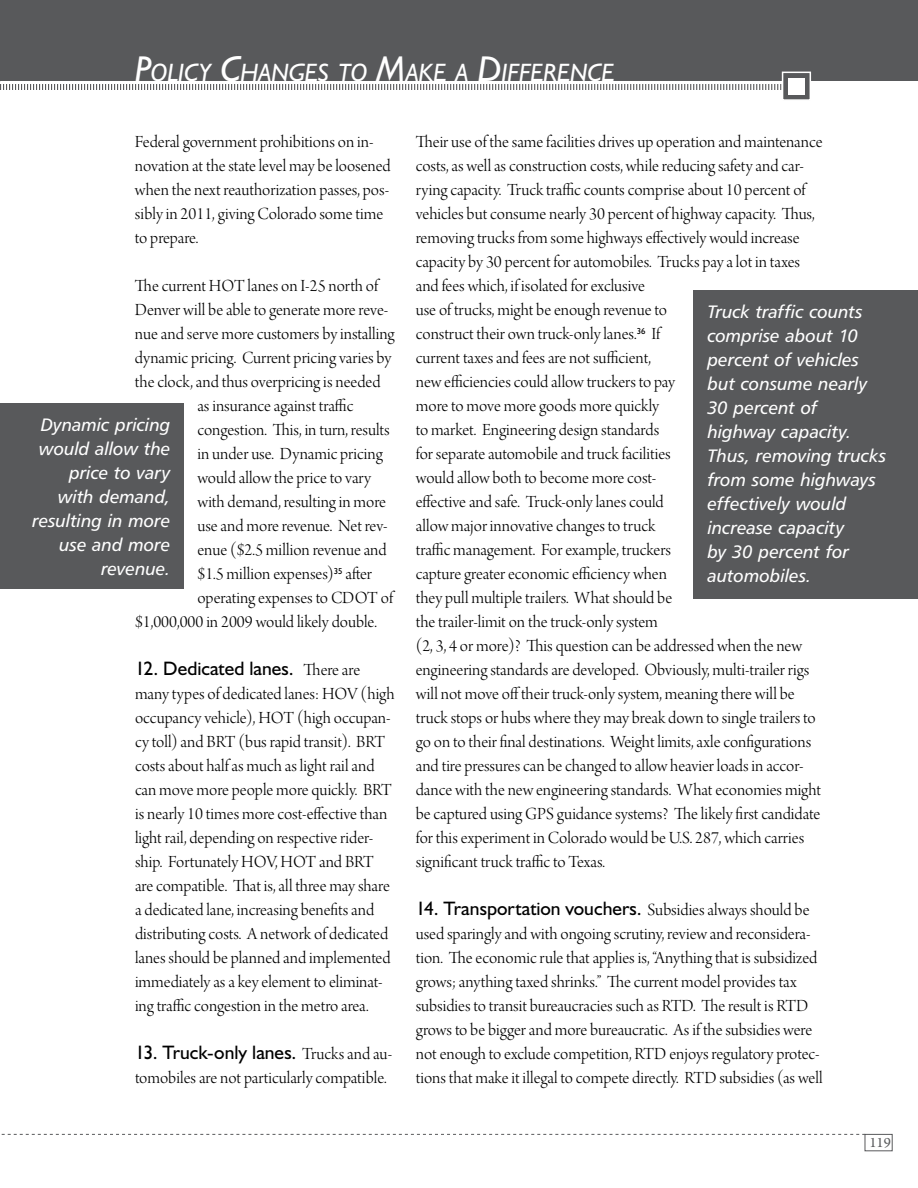
<style>
.page{position:relative;width:918px;height:1188px;background:#fff}
.page>*{position:absolute;margin:0;border:0;box-sizing:border-box;transform-origin:0 0}
.t1{font:italic 25.2px "Humanist 521 BT";letter-spacing:-.005em;color:#fff}
.t2{font:19.5px "Humanist 521 BT";color:#000}
.t3{font:18px/24px "Arno Pro Light Display";color:#000}
.t4{font:18px/24px "Humanist 777 BT Italic B";letter-spacing:-.005em;color:#fff;text-align:right}
.t5{font:15px "Arno Pro";color:#58595b}
.s1{font-size:36px}
.s2{font-family:"Arno Pro Light Display";font-size:18px}
</style>
<div class="page">
<div style="left:0;top:0;width:918px;height:81px;background:#58595b"></div>
<svg style="left:0;top:84px;width:782px;height:6px"></svg>
<div style="left:782px;top:72px;width:29px;height:29px;background:#58595b;border:2px solid #fff"></div>
<div style="left:788px;top:78px;width:16px;height:16px;background:#fff"></div>
<svg style="left:1px;top:1134px;width:864px;height:1px"></svg>
<div style="left:865px;top:1134px;width:28px;height:17px;border:1px solid #58595b"></div>
<div style="left:0;top:404px;width:184px;height:185px;background:#58595b"></div>
<div style="left:694px;top:290px;width:224px;height:309px;background:#58595b"></div>
<h1 class="t1" style="left:135px;top:57px;width:481px"><span class="s1">P</span>OLICY <span class="s1">C</span>HANGES TO <span class="s1">M</span>AKE A <span class="s1">D</span>IFFERENCE</h1>
<p class="t3" style="left:135px;top:131px;width:257px">Federal government prohibitions on in&shy;novation at the state level may be loosened when the next reauthorization passes, pos&shy;sibly in 2011, giving Colorado some time to prepare.</p>
<p class="t3" style="left:135px;top:275px;width:245px">The current HOT lanes on I-25 north of</p>
<p class="t3" style="left:135px;top:299px;width:255px">Denver will be able to generate more reve-</p>
<p class="t3" style="left:135px;top:323px;width:261px">nue and serve more customers by installing</p>
<p class="t3" style="left:135px;top:347px;width:258px">dynamic pricing. Current pricing varies by</p>
<p class="t3" style="left:135px;top:371px;width:247px">the clock, and thus overpricing is needed</p>
<p class="t3" style="left:197px;top:395px;width:157px">as insurance against traffic</p>
<p class="t3" style="left:197px;top:419px;width:194px">congestion. This, in turn, results</p>
<p class="t3" style="left:197px;top:443px;width:187px">in under use. Dynamic pricing</p>
<p class="t3" style="left:197px;top:467px;width:175px">would allow the price to vary</p>
<p class="t3" style="left:197px;top:491px;width:190px">with demand, resulting in more</p>
<p class="t3" style="left:197px;top:515px;width:192px">use and more revenue. Net rev-</p>
<p class="t3" style="left:197px;top:539px;width:191px">enue ($2.5 million revenue and</p>
<p class="t3" style="left:197px;top:563px;width:176px">$1.5 million expenses)<sup>35</sup> after</p>
<p class="t3" style="left:197px;top:587px;width:197px">operating expenses to CDOT of</p>
<p class="t3" style="left:135px;top:611px;width:243px">$1,000,000 in 2009 would likely double.</p>
<p class="t2" style="left:135px;top:657px;width:227px">12. Dedicated lanes. <span class="s2">There are</span></p>
<p class="t3" style="left:135px;top:683px;width:261px">many types of dedicated lanes: HOV (high occupancy vehicle), HOT (high occupan&shy;cy toll) and BRT (bus rapid transit). BRT costs about half as much as light rail and can move more people more quickly. BRT is nearly 10 times more cost-effective than light rail, depending on respective rider&shy;ship. Fortunately HOV, HOT and BRT are compatible. That is, all three may share a dedicated lane, increasing benefits and distributing costs. A network of dedicated lanes should be planned and implemented immediately as a key element to eliminat&shy;ing traffic congestion in the metro area.</p>
<p class="t2" style="left:135px;top:1041px;width:259px">13. Truck-only lanes. <span class="s2">Trucks and au-</span></p>
<p class="t3" style="left:135px;top:1067px;width:253px">tomobiles are not particularly compatible.</p>
<p class="t4" style="left:32px;top:413px;width:140px">Dynamic pricing would allow the price to vary with demand, resulting in more use and more revenue.</p>
<p class="t3" style="left:416px;top:131px;width:408px">Their use of the same facilities drives up operation and maintenance costs, as well as construction costs, while reducing safety and car&shy;rying capacity. Truck traffic counts comprise about 10 percent of vehicles but consume nearly 30 percent of highway capacity. Thus, removing trucks from some highways effectively would increase capacity by 30 percent for automobiles. Trucks pay a lot in taxes and fees which, if isolated for exclusive<br>use of trucks, might be enough revenue to<br>construct their own truck-only lanes.<sup>36</sup> If<br>current taxes and fees are not sufficient,<br>new efficiencies could allow truckers to pay<br>more to move more goods more quickly<br>to market. Engineering design standards<br>for separate automobile and truck facilities<br>would allow both to become more cost-<br>effective and safe. Truck-only lanes could<br>allow major innovative changes to truck<br>traffic management. For example, truckers<br>capture greater economic efficiency when<br>they pull multiple trailers. What should be<br>the trailer-limit on the truck-only system<br>(2, 3, 4 or more)? This question can be addressed when the new engineering standards are developed. Obviously, multi-trailer rigs will not move off their truck-only system, meaning there will be truck stops or hubs where they may break down to single trailers to go on to their final destinations. Weight limits, axle configurations and tire pressures can be changed to allow heavier loads in accor&shy;dance with the new engineering standards. What economies might be captured using GPS guidance systems? The likely first candidate for this experiment in Colorado would be U.S. 287, which carries significant truck traffic to Texas.</p>
<p class="t2" style="left:416px;top:897px;width:395px">14. Transportation vouchers. <span class="s2">Subsidies always should be</span></p>
<p class="t3" style="left:416px;top:923px;width:408px">used sparingly and with ongoing scrutiny, review and reconsidera&shy;tion. The economic rule that applies is, “Anything that is subsidized grows; anything taxed shrinks.” The current model provides tax subsidies to transit bureaucracies such as RTD. The result is RTD grows to be bigger and more bureaucratic. As if the subsidies were not enough to exclude competition, RTD enjoys regulatory protec&shy;tions that make it illegal to compete directly. RTD subsidies (as well</p>
<p class="t4" style="left:707px;top:300px;width:180px;text-align:left">Truck traffic counts comprise about 10 percent of vehicles but consume nearly<br>30 percent of highway capacity.<br>Thus, removing trucks from some highways effectively would increase capacity<br>by 30 percent for automobiles.</p>
<p class="t5" style="left:869px;top:1134px;width:23px">119</p>
</div>
